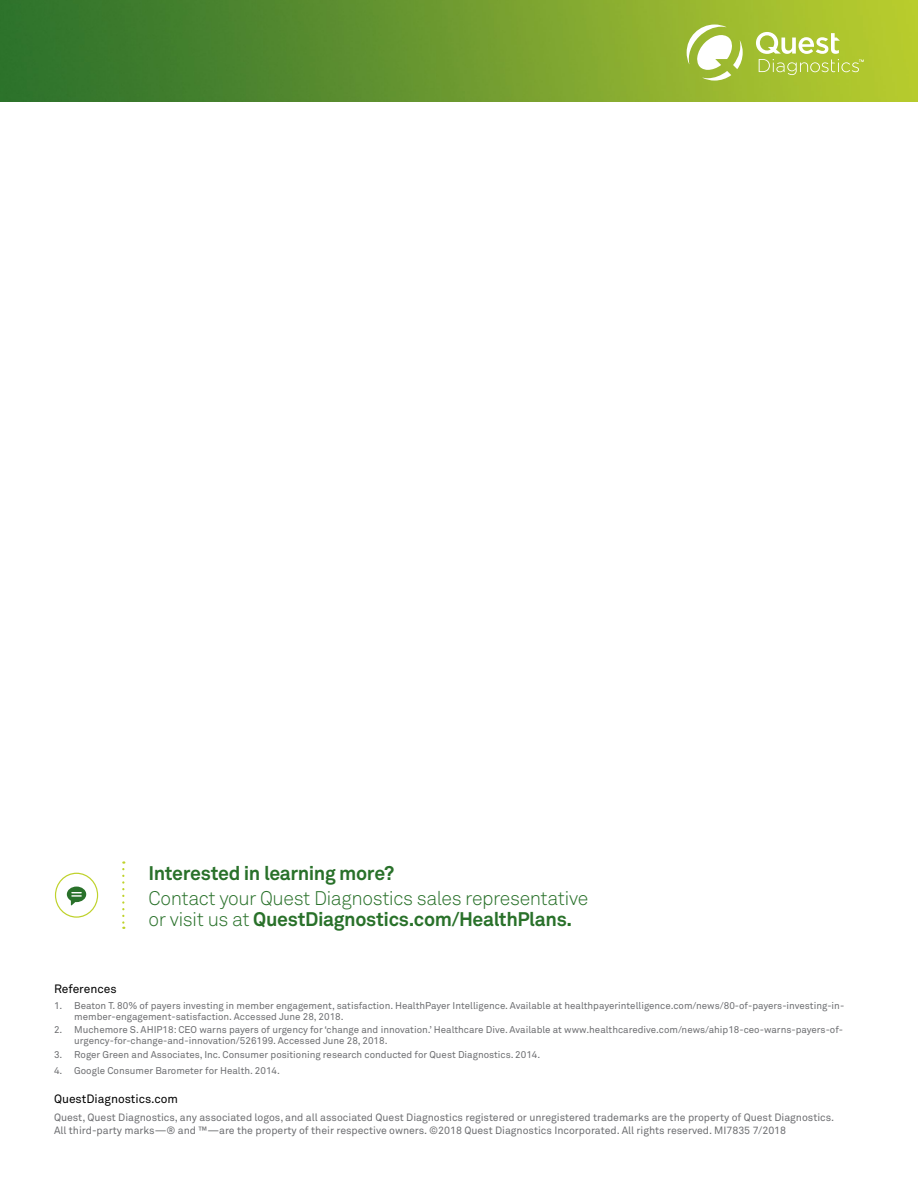
<style>
.page{position:relative;width:918px;height:1188px;background:#fff}
.page>*{position:absolute;margin:0;border:0;box-sizing:border-box;transform-origin:0 0}
.t1{font:300 19.5px/21px "Akkurat Pro";letter-spacing:-.025em;color:#29712a}
.t2{font:700 19.5px "Akkurat Pro";letter-spacing:-.02em;color:#29712a}
.t3{font:12px "Akkurat Pro";color:#000}
.t4{font:10.5px/13.5px "Akkurat Pro";color:#6d6e71}
.t5{font:9.75px/11.2px "Akkurat Pro";color:#6d6e71}
.s1{font-weight:700}
</style>
<div class="page">
<img style="left:0;top:0;width:918px;height:101px">
<svg style="left:55px;top:873px;width:43px;height:45px"></svg>
<svg style="left:122px;top:861px;width:2px;height:68px"></svg>
<svg style="left:687px;top:25px;width:177px;height:56px"></svg>
<h1 class="t2" style="left:149px;top:862px;width:247px">Interested in learning more?</h1>
<h1 class="t1" style="left:149px;top:888px;width:441px">Contact your Quest Diagnostics sales representative or visit us at <span class="s1">QuestDiagnostics.com/HealthPlans.</span></h1>
<p class="t3" style="left:54px;top:982px;width:64px">References</p>
<p class="t5" style="left:74px;top:1000px;width:772px;text-indent:-20px">1. Beaton T. 80% of payers investing in member engagement, satisfaction. HealthPayer Intelligence. Available at healthpayerintelligence.com/news/80-of-payers-investing-in&shy;member-engagement-satisfaction. Accessed June 28, 2018.</p>
<p class="t5" style="left:74px;top:1024px;width:770px;text-indent:-20px">2. Muchemore S. AHIP18: CEO warns payers of urgency for ‘change and innovation.’ Healthcare Dive. Available at www.healthcaredive.com/news/ahip18-ceo-warns-payers-of&shy;urgency-for-change-and-innovation/526199. Accessed June 28, 2018.</p>
<p class="t5" style="left:54px;top:1049px;width:488px">3. Roger Green and Associates, Inc. Consumer positioning research conducted for Quest Diagnostics. 2014.</p>
<p class="t5" style="left:54px;top:1065px;width:228px">4. Google Consumer Barometer for Health. 2014.</p>
<p class="t3" style="left:54px;top:1091px;width:126px">QuestDiagnostics.com</p>
<p class="t4" style="left:54px;top:1110px;width:782px">Quest, Quest Diagnostics, any associated logos, and all associated Quest Diagnostics registered or unregistered trademarks are the property of Quest Diagnostics.<br>All third-party marks—® and ™—are the property of their respective owners. ©2018 Quest Diagnostics Incorporated. All rights reserved. MI7835 7/2018</p>
</div>
